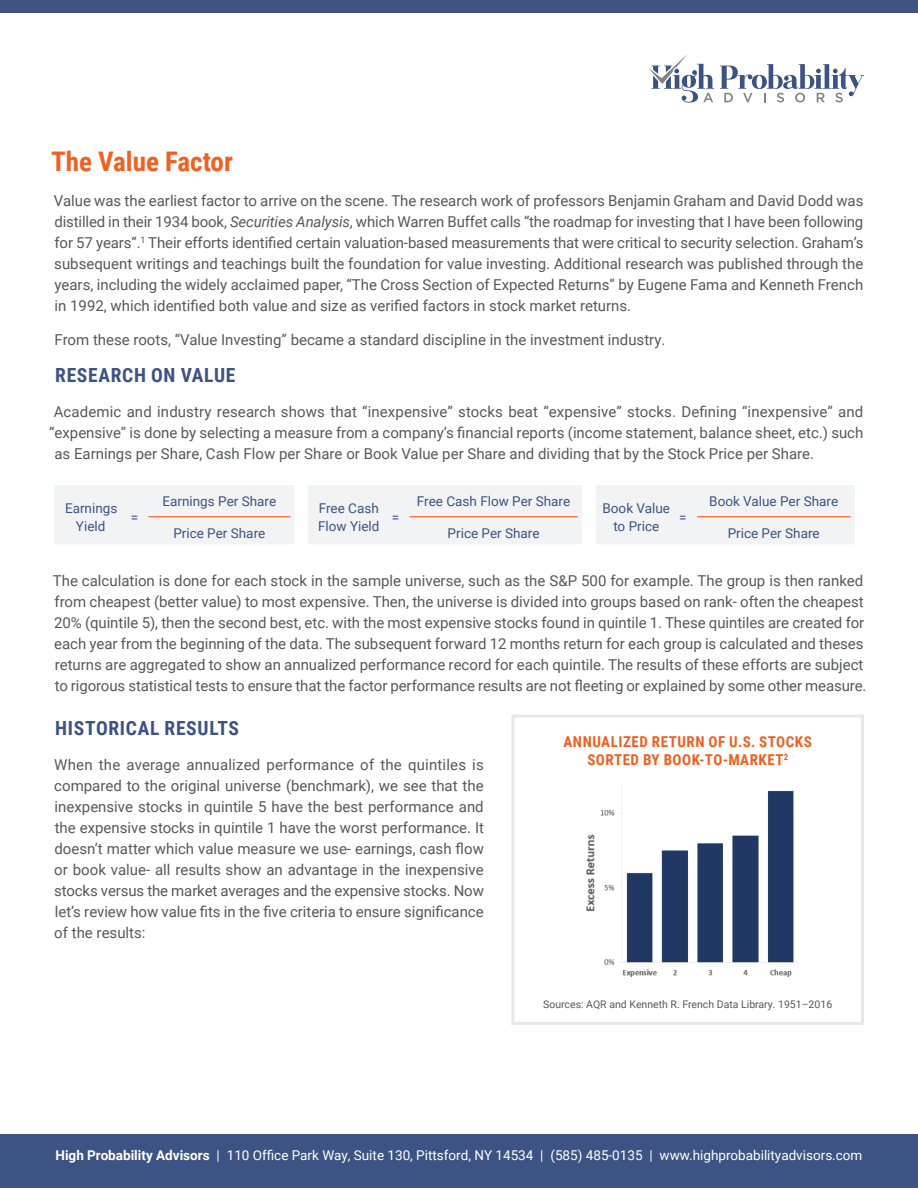
<style>
.page{position:relative;width:918px;height:1188px;background:#fff}
.page>*{position:absolute;margin:0;border:0;box-sizing:border-box;transform-origin:0 0}
.HPA_Bold_Headline{font:700 27px "Roboto Condensed";color:#f26021}
.HPA_Sub_Head{font:700 19.5px "Roboto Condensed";letter-spacing:.035em;color:#3c5383}
.HPA_Body_Text{font:15px/21px "Roboto";color:#57585a;text-align:justify}
.HPA_Sub_Head-2{font:700 15px/18px "Roboto Condensed";letter-spacing:.035em;color:#f26021;text-align:center}
.t1{font:13.5px/18px "Roboto";color:#3c5383;text-align:center}
.t2{font:13.5px "Roboto";color:#fff}
.HPA_Body_Text-2{font:10.5px "Roboto";color:#57585a}
.s1{font-style:italic}
.s2{font-weight:700}
</style>
<div class="page">
<div style="left:0;top:0;width:918px;height:14px;background:#3c5383"></div>
<div style="left:0;top:1134px;width:918px;height:54px;background:#3d5383"></div>
<svg style="left:720px;top:64px;width:144px;height:38px"></svg>
<svg style="left:648px;top:55px;width:66px;height:48px"></svg>
<div style="left:54px;top:485px;width:801px;height:59px;background:#f2f3f4"></div>
<hr style="left:148px;top:516px;width:142px;height:1px;background:#f26021">
<hr style="left:410px;top:516px;width:168px;height:1px;background:#f26021">
<hr style="left:697px;top:516px;width:153px;height:1px;background:#f26021">
<div style="left:511px;top:715px;width:353px;height:310px;border:3px solid #e6e7e9"></div>
<img style="left:586px;top:791px;width:212px;height:187px">
<p class="HPA_Bold_Headline" style="left:51px;top:143px;width:183px">The Value Factor</p>
<p class="HPA_Body_Text" style="left:54px;top:189px;width:811px">Value was the earliest factor to arrive on the scene. The research work of professors Benjamin Graham and David Dodd was distilled in their 1934 book, <span class="s1">Securities Analysis</span>, which Warren Buffet calls “the roadmap for investing that I have been following for 57 years”.<sup>1</sup> Their efforts identified certain valuation-based measurements that were critical to security selection. Graham’s subsequent writings and teachings built the foundation for value investing. Additional research was published through the years, including the widely acclaimed paper, “The Cross Section of Expected Returns” by Eugene Fama and Kenneth French in 1992, which identified both value and size as verified factors in stock market returns.</p>
<p class="HPA_Body_Text" style="left:55px;top:329px;width:612px">From these roots, “Value Investing” became a standard discipline in the investment industry.</p>
<p class="HPA_Sub_Head" style="left:55px;top:362px;width:182px">RESEARCH ON VALUE</p>
<p class="HPA_Body_Text" style="left:54px;top:400px;width:811px">Academic and industry research shows that “inexpensive” stocks beat “expensive” stocks. Defining “inexpensive” and</p>
<p class="HPA_Body_Text" style="left:49px;top:421px;width:816px">“expensive” is done by selecting a measure from a company’s financial reports (income statement, balance sheet, etc.) such</p>
<p class="HPA_Body_Text" style="left:54px;top:442px;width:761px">as Earnings per Share, Cash Flow per Share or Book Value per Share and dividing that by the Stock Price per Share.</p>
<p class="t1" style="left:417px;top:492px;width:155px">Free Cash Flow Per Share</p>
<p class="t1" style="left:709px;top:492px;width:130px">Book Value Per Share</p>
<p class="t1" style="left:163px;top:492px;width:115px">Earnings Per Share</p>
<p class="t1" style="left:318px;top:498px;width:63px;text-align:left">Free Cash<br>Flow Yield</p>
<p class="t1" style="left:603px;top:498px;width:69px">Book Value to Price</p>
<p class="t1" style="left:65px;top:498px;width:54px">Earnings<br>Yield</p>
<p class="t1" style="left:131px;top:507px;width:9px">=</p>
<p class="t1" style="left:392px;top:507px;width:9px">=</p>
<p class="t1" style="left:679px;top:507px;width:9px">=</p>
<p class="t1" style="left:173px;top:523px;width:94px">Price Per Share</p>
<p class="t1" style="left:448px;top:523px;width:94px">Price Per Share</p>
<p class="t1" style="left:728px;top:523px;width:94px">Price Per Share</p>
<p class="HPA_Body_Text" style="left:53px;top:570px;width:815px;text-align:left">The calculation is done for each stock in the sample universe, such as the S&amp;P 500 for example. The group is then ranked from cheapest (better value) to most expensive. Then, the universe is divided into groups based on rank- often the cheapest 20% (quintile 5), then the second best, etc. with the most expensive stocks found in quintile 1. These quintiles are created for each year from the beginning of the data. The subsequent forward 12 months return for each group is calculated and theses returns are aggregated to show an annualized performance record for each quintile. The results of these efforts are subject to rigorous statistical tests to ensure that the factor performance results are not fleeting or explained by some other measure.</p>
<p class="HPA_Sub_Head" style="left:55px;top:714px;width:185px">HISTORICAL RESULTS</p>
<p class="HPA_Body_Text" style="left:54px;top:753px;width:431px">When the average annualized performance of the quintiles is compared to the original universe (benchmark), we see that the inexpensive stocks in quintile 5 have the best performance and the expensive stocks in quintile 1 have the worst performance. It doesn’t matter which value measure we use- earnings, cash flow or book value- all results show an advantage in the inexpensive stocks versus the market averages and the expensive stocks. Now let’s review how value fits in the five criteria to ensure significance of the results:</p>
<p class="HPA_Sub_Head-2" style="left:564px;top:732px;width:250px">ANNUALIZED RETURN OF U.S. STOCKS<br>SORTED BY BOOK-TO-MARKET<sup>2</sup></p>
<p class="HPA_Body_Text-2" style="left:543px;top:997px;width:291px">Sources: AQR and Kenneth R. French Data Library. 1951–2016</p>
<p class="t2" style="left:56px;top:1146px;width:808px"><span class="s2">High Probability Advisors</span> | 110 Office Park Way, Suite 130, Pittsford, NY 14534 | (585) 485-0135 | www.highprobabilityadvisors.com</p>
</div>
